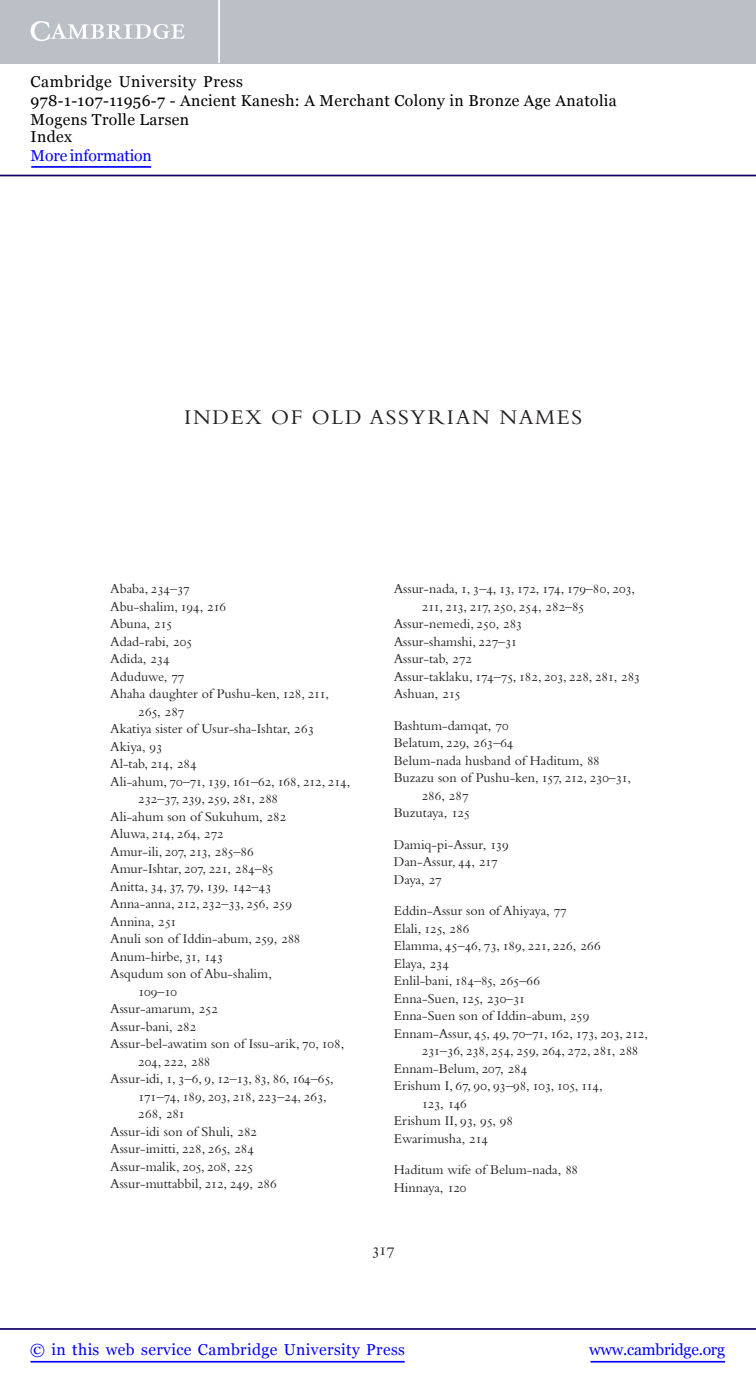
<style>
.page{position:relative;width:756px;height:1388px;background:#fff}
.page>*{position:absolute;margin:0;border:0;box-sizing:border-box;transform-origin:0 0}
.t1{font:21.88px "Bembo Std";letter-spacing:.23em;color:#231f20}
.t2{font:17.5px "Bembo Std";color:#231f20}
.t3{font:15.75px/18.9px "Georgia";letter-spacing:.025em;color:#000}
.t4{font:15.75px "Georgia";letter-spacing:.025em;color:#00f}
.t5{font:15.75px "Georgia";letter-spacing:-.015em;color:#00f}
.t6{font:15.75px "Georgia";letter-spacing:-.01em;color:#00f}
.t7{font:14px/17.5px "Bembo Std";color:#231f20}
.t8{font:14px "Bembo Std";letter-spacing:-.02em;color:#231f20}
.t9{font:14px "Bembo Std";letter-spacing:-.025em;color:#231f20}
.t10{font:14px "Bembo Std";letter-spacing:-.04em;color:#231f20}
.t11{font:14px "Bembo Std";letter-spacing:-.035em;color:#231f20}
</style>
<div class="page">
<hr style="left:591px;top:1361px;width:134px;height:1px;background:#00f">
<hr style="left:0;top:1328px;width:756px;height:2px;background:#150666">
<hr style="left:31px;top:1361px;width:374px;height:1px;background:#00f">
<div style="left:0;top:0;width:756px;height:63px;background:#bac0c6"></div>
<svg style="left:31px;top:21px;width:154px;height:20px"></svg>
<hr style="left:218px;top:0;width:2px;height:63px;background:#fff">
<hr style="left:0;top:175px;width:756px;height:1px;background:#150666">
<hr style="left:31px;top:166px;width:120px;height:2px;background:#00f">
<p class="t3" style="left:31px;top:73px;width:588px">Cambridge University Press<br>978-1-107-11956-7 - Ancient Kanesh: A Merchant Colony in Bronze Age Anatolia<br>Mogens Trolle Larsen</p>
<p class="t3" style="left:31px;top:128px;width:43px">Index</p>
<p class="t6" style="left:31px;top:146px;width:123px">More information</p>
<h1 class="t1" style="left:184px;top:409px;width:400px">INDEX OF OLD ASSYRIAN NAME S</h1>
<p class="t7" style="left:110px;top:581px;width:81px">Ababa , 234– 37</p>
<p class="t7" style="left:110px;top:599px;width:117px">Abu-shalim , 194, 216</p>
<p class="t7" style="left:110px;top:616px;width:64px">Abuna, 215</p>
<p class="t7" style="left:110px;top:634px;width:84px">Adad-rabi, 205</p>
<p class="t7" style="left:110px;top:651px;width:61px">Adida, 234</p>
<p class="t7" style="left:110px;top:669px;width:76px">Aduduwe, 77</p>
<p class="t7" style="left:110px;top:686px;width:220px">Ahaha daughter of Pushu-ken , 128 , 211 ,</p>
<p class="t7" style="left:138px;top:704px;width:48px">265, 287</p>
<p class="t7" style="left:110px;top:721px;width:206px">Akatiya sister of Usur-sha-Ishtar, 263</p>
<p class="t7" style="left:110px;top:739px;width:54px">Akiya, 93</p>
<p class="t7" style="left:110px;top:756px;width:88px">Al-tab , 214, 284</p>
<p class="t10" style="left:110px;top:776px;width:242px">Ali-ahum , 70– 71 , 139 , 161–62 , 168 , 212 , 214 ,</p>
<p class="t8" style="left:138px;top:793px;width:141px">232– 37 , 239 , 259 , 281, 288</p>
<p class="t7" style="left:110px;top:809px;width:178px">Ali-ahum son of Sukuhum, 282</p>
<p class="t7" style="left:110px;top:826px;width:115px">Aluwa , 214 , 264, 272</p>
<p class="t7" style="left:110px;top:844px;width:145px">Amur-ili , 207 , 213, 285–86</p>
<p class="t7" style="left:110px;top:861px;width:165px">Amur-Ishtar , 207 , 221, 284– 85</p>
<p class="t8" style="left:110px;top:881px;width:163px">Anitta , 34 , 37 , 79 , 139, 142–43</p>
<p class="t8" style="left:110px;top:898px;width:183px">Anna-anna , 212 , 232– 33 , 256, 259</p>
<p class="t7" style="left:110px;top:914px;width:68px">Annina, 251</p>
<p class="t7" style="left:110px;top:931px;width:192px">Anuli son of Iddin-abum , 259, 288</p>
<p class="t7" style="left:110px;top:949px;width:115px">Anum-hirbe , 31, 143</p>
<p class="t7" style="left:110px;top:966px;width:163px">Asqudum son of Abu-shalim ,</p>
<p class="t7" style="left:138px;top:984px;width:40px">109– 10</p>
<p class="t7" style="left:110px;top:1001px;width:109px">Assur-amarum, 252</p>
<p class="t7" style="left:110px;top:1019px;width:88px">Assur-bani, 282</p>
<p class="t7" style="left:110px;top:1036px;width:236px">Assur-bel-awatim son of Issu-arik , 70 , 108 ,</p>
<p class="t7" style="left:138px;top:1054px;width:74px">204 , 222, 288</p>
<p class="t11" style="left:110px;top:1073px;width:225px">Assur-idi , 1 , 3–6 , 9 , 12– 13 , 83 , 86 , 164– 65 ,</p>
<p class="t7" style="left:138px;top:1089px;width:190px">171– 74 , 189 , 203 , 218 , 223–24 , 263 ,</p>
<p class="t7" style="left:138px;top:1106px;width:48px">268, 281</p>
<p class="t7" style="left:110px;top:1124px;width:148px">Assur-idi son of Shuli, 282</p>
<p class="t7" style="left:110px;top:1141px;width:145px">Assur-imitti , 228 , 265, 284</p>
<p class="t7" style="left:110px;top:1159px;width:145px">Assur-malik , 205 , 208, 225</p>
<p class="t7" style="left:110px;top:1176px;width:168px">Assur-muttabbil , 212 , 249, 286</p>
<p class="t9" style="left:394px;top:583px;width:243px">Assur-nada , 1 , 3–4 , 13 , 172 , 174 , 179– 80 , 203 ,</p>
<p class="t8" style="left:422px;top:601px;width:164px">211 , 213 , 217 , 250 , 254, 282– 85</p>
<p class="t7" style="left:394px;top:616px;width:130px">Assur-nemedi , 250, 283</p>
<p class="t7" style="left:394px;top:634px;width:125px">Assur-shamshi , 227– 31</p>
<p class="t7" style="left:394px;top:651px;width:80px">Assur-tab, 272</p>
<p class="t7" style="left:394px;top:669px;width:248px">Assur-taklaku , 174– 75 , 182 , 203 , 228 , 281, 283</p>
<p class="t7" style="left:394px;top:686px;width:68px">Ashuan, 215</p>
<p class="t7" style="left:394px;top:718px;width:116px">Bashtum-damqat, 70</p>
<p class="t7" style="left:394px;top:735px;width:121px">Belatum , 229, 263– 64</p>
<p class="t7" style="left:394px;top:753px;width:207px">Belum-nada husband of Haditum, 88</p>
<p class="t8" style="left:394px;top:772px;width:239px">Buzazu son of Pushu-ken , 157 , 212 , 230– 31 ,</p>
<p class="t7" style="left:422px;top:788px;width:48px">286, 287</p>
<p class="t7" style="left:394px;top:805px;width:78px">Buzutaya, 125</p>
<p class="t7" style="left:394px;top:837px;width:117px">Damiq-pi-Assur, 139<br>Dan-Assur , 44, 217<br>Daya, 27</p>
<p class="t7" style="left:394px;top:903px;width:175px">Eddin-Assur son of Ahiyaya, 77</p>
<p class="t7" style="left:394px;top:921px;width:77px">Elali , 125, 286</p>
<p class="t7" style="left:394px;top:938px;width:208px">Elamma , 45–46 , 73 , 189 , 221 , 226, 266</p>
<p class="t7" style="left:394px;top:956px;width:57px">Elaya, 234</p>
<p class="t7" style="left:394px;top:973px;width:148px">Enlil-bani , 184– 85 , 265– 66</p>
<p class="t7" style="left:394px;top:991px;width:133px">Enna-Suen , 125, 230– 31</p>
<p class="t7" style="left:394px;top:1008px;width:197px">Enna-Suen son of Iddin-abum, 259</p>
<p class="t7" style="left:394px;top:1026px;width:256px">Ennam-Assur , 45 , 49 , 70– 71 , 162 , 173 , 203 , 212 ,</p>
<p class="t7" style="left:422px;top:1043px;width:218px">231– 36 , 238 , 254 , 259 , 264 , 272 , 281, 288</p>
<p class="t7" style="left:394px;top:1061px;width:135px">Ennam-B elum , 207, 284</p>
<p class="t7" style="left:394px;top:1078px;width:211px">Erishum I , 67 , 90 , 93–98 , 103 , 105 , 114 ,</p>
<p class="t7" style="left:422px;top:1096px;width:47px">123, 146</p>
<p class="t7" style="left:394px;top:1113px;width:121px">Erishum II , 93, 95, 98</p>
<p class="t7" style="left:394px;top:1131px;width:96px">Ewarimusha, 214</p>
<p class="t7" style="left:394px;top:1162px;width:186px">Haditum wife of B elum-nada, 88<br>Hinnaya, 120</p>
<p class="t2" style="left:372px;top:1243px;width:24px">317</p>
<p class="t4" style="left:30px;top:1339px;width:376px">© in this web service Cambridge University Press</p>
<p class="t5" style="left:589px;top:1339px;width:137px">www.cambridge.org</p>
</div>
